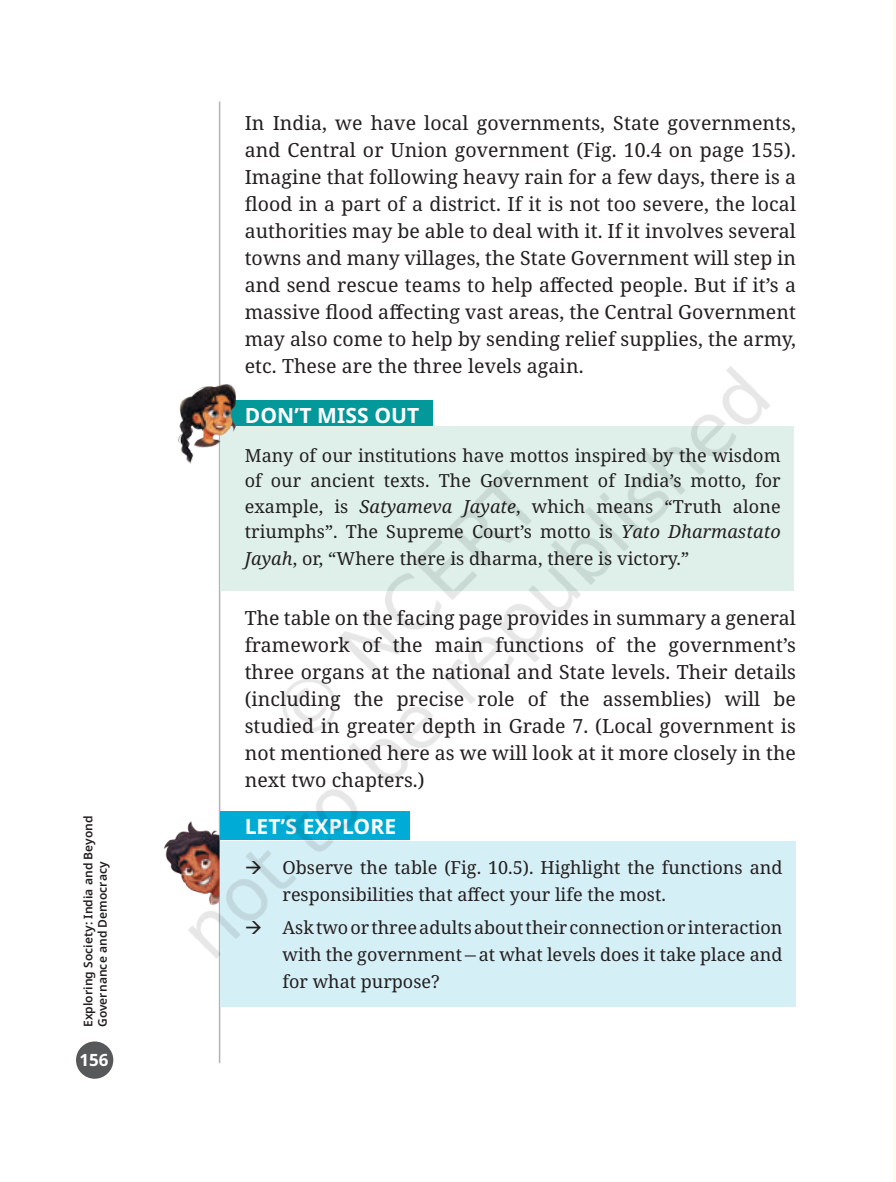
<style>
.page{position:relative;width:896px;height:1182px;background:#fff}
.page>*{position:absolute;margin:0;border:0;box-sizing:border-box;transform-origin:0 0}
.t1{font:700 21px "Noto Sans";letter-spacing:.005em;color:#fff}
.t2{font:19.5px/27px "Noto Serif";letter-spacing:.005em;color:#231f20;text-align:justify}
.t3{font:18px/26px "Noto Serif";color:#231f20;text-align:justify}
.t4{font:700 16.8px "Noto Sans";color:#fff}
.t5{font:600 12px/14.4px "Noto Sans";letter-spacing:.005em;color:#231f20}
.s1{font-style:italic}
</style>
<div class="page">
<img style="left:76px;top:0;width:819px;height:1181px">
<img style="left:85px;top:290px;width:702px;height:702px">
<svg style="left:246px;top:860px;width:15px;height:13px"></svg>
<svg style="left:246px;top:921px;width:15px;height:13px"></svg>
<p class="t5" style="left:81px;top:1027px;width:213px;rotate:-90deg">Exploring Society: India and Beyond<br>Governance and Democracy</p>
<p class="t4" style="left:79px;top:1048px;width:31px">156</p>
<p class="t2" style="left:244px;top:110px;width:552px">In India, we have local governments, State governments, and Central or Union government (Fig. 10.4 on page 155).<br>Imagine that following heavy rain for a few days, there is a flood in a part of a district. If it is not too severe, the local authorities may be able to deal with it. If it involves several towns and many villages, the State Government will step in and send rescue teams to help affected people. But if it’s a massive flood affecting vast areas, the Central Government may also come to help by sending relief supplies, the army, etc. These are the three levels again.</p>
<p class="t1" style="left:244px;top:400px;width:176px">DON’T MISS OUT</p>
<p class="t3" style="left:244px;top:443px;width:537px">Many of our institutions have mottos inspired by the wisdom of our ancient texts. The Government of India’s motto, for example, is <span class="s1">Satyameva Jayate</span>, which means “Truth alone triumphs”. The Supreme Court’s motto is <span class="s1">Yato Dharmastato Jayah</span>, or, “Where there is dharma, there is victory.”</p>
<p class="t2" style="left:244px;top:605px;width:552px">The table on the facing page provides in summary a general framework of the main functions of the government’s three organs at the national and State levels. Their details (including the precise role of the assemblies) will be studied in greater depth in Grade 7. (Local government is not mentioned here as we will look at it more closely in the next two chapters.)</p>
<p class="t1" style="left:244px;top:811px;width:153px">LET’S EXPLORE</p>
<p class="t3" style="left:282px;top:854px;width:501px;line-height:27px">Observe the table (Fig. 10.5). Highlight the functions and responsibilities that affect your life the most.</p>
<p class="t3" style="left:282px;top:915px;width:501px;line-height:27px">Ask two or three adults about their connection or interaction with the government ̶at what levels does it take place and for what purpose?</p>
</div>
